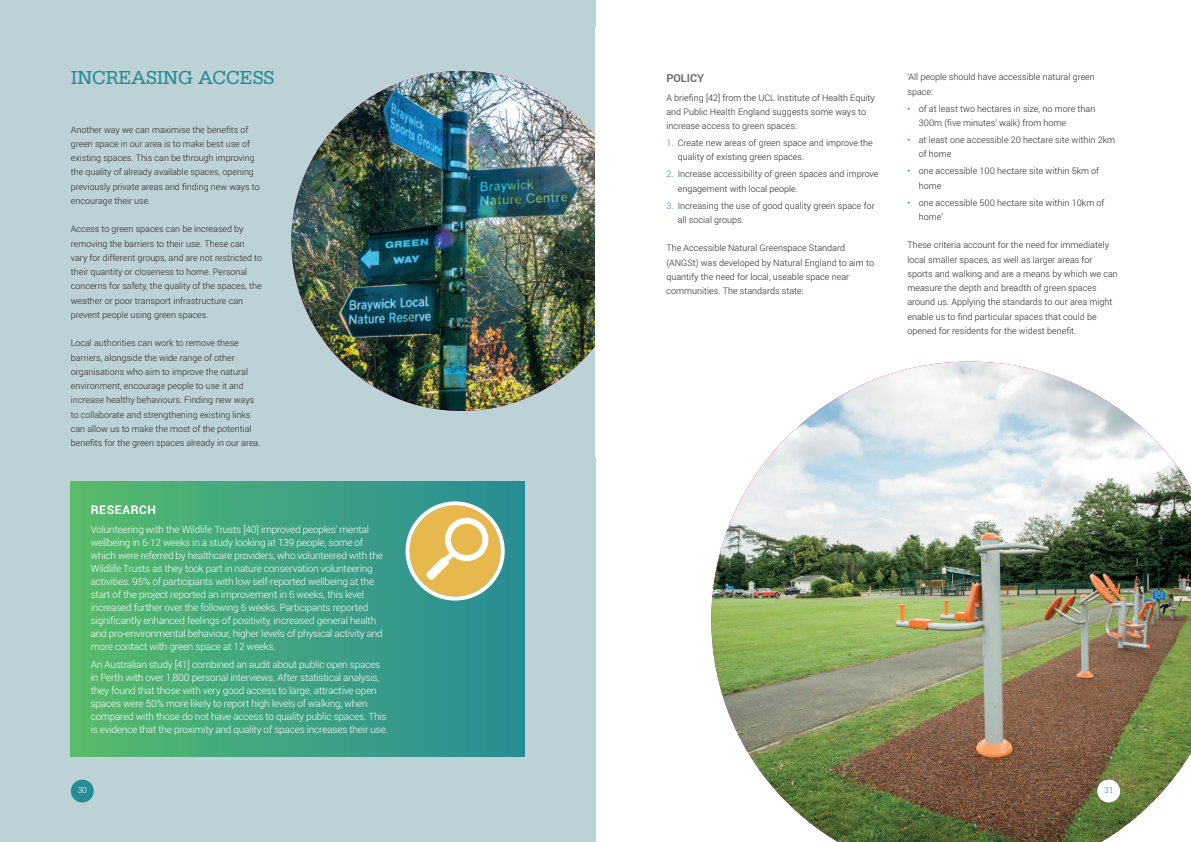
<style>
.page{position:relative;width:1191px;height:842px;background:#fff}
.page>*{position:absolute;margin:0;border:0;box-sizing:border-box;transform-origin:0 0}
.t1{font:20px "Serifa BT";letter-spacing:-.01em;color:#258c95}
.t2{font:700 12px "Roboto";letter-spacing:.05em;color:#fff}
.t3{font:700 11px "Roboto";letter-spacing:-.005em;color:#726a69}
.t4{font:300 10px/13px "Roboto";letter-spacing:-.02em;color:#fff}
.t5{font:300 9.3px "Serifa BT";color:#fff}
.t6{font:300 9.3px "Serifa BT";color:#258c95}
.t7{font:300 9px/14.2px "Roboto";color:#231f20}
.s1{color:#258c95}
</style>
<div class="page">
<div style="left:0;top:0;width:595px;height:842px;background:#bdd2d6"></div>
<div style="left:71px;top:780px;width:23px;height:22px;background:#258c95;border-radius:50%"></div>
<div style="left:71px;top:481px;width:453px;height:276px;background:linear-gradient(to right,#57ba6b,#278c97)"></div>
<svg style="left:405px;top:501px;width:100px;height:100px;background:#c1be83"></svg>
<img style="left:291px;top:71px;width:340px;height:340px;border-radius:50%">
<img style="left:711px;top:362px;width:480px;height:480px">
<div style="left:595px;top:27px;width:56px;height:429px;background:#fff"></div>
<div style="left:1097px;top:780px;width:23px;height:22px;background:#fff;border-radius:50%"></div>
<h1 class="t1" style="left:71px;top:71px;width:205px">INCREASING ACCESS</h1>
<p class="t3" style="left:666px;top:72px;width:39px">POLICY</p>
<p class="t7" style="left:666px;top:90px;width:210px">A briefing [42] from the UCL Institute of Health Equity and Public Health England suggests some ways to increase access to green spaces:</p>
<p class="t7" style="left:677px;top:136px;width:197px;text-indent:-11px"><span class="s1">1.</span> Create new areas of green space and improve the quality of existing green spaces.</p>
<p class="t7" style="left:677px;top:167px;width:202px;text-indent:-11px"><span class="s1">2.</span> Increase accessibility of green spaces and improve engagement with local people.</p>
<p class="t7" style="left:677px;top:199px;width:198px;text-indent:-11px"><span class="s1">3.</span> Increasing the use of good quality green space for all social groups.</p>
<p class="t7" style="left:666px;top:241px;width:209px">The Accessible Natural Greenspace Standard (ANGSt) was developed by Natural England to aim to quantify the need for local, useable space near communities. The standards state:</p>
<p class="t7" style="left:71px;top:123px;width:190px">Another way we can maximise the benefits of green space in our area is to make best use of existing spaces. This can be through improving the quality of already available spaces, opening previously private areas and finding new ways to encourage their use.</p>
<p class="t7" style="left:71px;top:222px;width:193px">Access to green spaces can be increased by removing the barriers to their use. These can vary for different groups, and are not restricted to their quantity or closeness to home. Personal concerns for safety, the quality of the spaces, the weather or poor transport infrastructure can prevent people using green spaces.</p>
<p class="t7" style="left:71px;top:336px;width:191px">Local authorities can work to remove these barriers, alongside the wide range of other organisations who aim to improve the natural environment, encourage people to use it and increase healthy behaviours. Finding new ways to collaborate and strengthening existing links can allow us to make the most of the potential benefits for the green spaces already in our area.</p>
<h2 class="t2" style="left:91px;top:503px;width:67px">RESEARCH</h2>
<p class="t4" style="left:91px;top:523px;width:294px">Volunteering with the Wildlife Trusts [40] improved peoples’ mental wellbeing in 6-12 weeks in a study looking at 139 people, some of which were referred by healthcare providers, who volunteered with the Wildlife Trusts as they took part in nature conservation volunteering activities. 95% of participants with low self-reported wellbeing at the start of the project reported an improvement in 6 weeks, this level increased further over the following 6 weeks. Participants reported significantly enhanced feelings of positivity, increased general health and pro-environmental behaviour, higher levels of physical activity and more contact with green space at 12 weeks.</p>
<p class="t4" style="left:91px;top:658px;width:299px">An Australian study [41] combined an audit about public open spaces in Perth with over 1,800 personal interviews. After statistical analysis, they found that those with very good access to large, attractive open spaces were 50% more likely to report high levels of walking, when compared with those do not have access to quality public spaces. This is evidence that the proximity and quality of spaces increases their use.</p>
<p class="t5" style="left:78px;top:787px;width:11px">30</p>
<p class="t7" style="left:907px;top:70px;width:189px">‘All people should have accessible natural green space:</p>
<p class="t7" style="left:918px;top:101px;width:178px;text-indent:-11px"><span class="s1">•</span> of at least two hectares in size, no more than<br>300m (five minutes’ walk) from home</p>
<p class="t7" style="left:918px;top:133px;width:198px;text-indent:-11px"><span class="s1">•</span> at least one accessible 20 hectare site within 2km of home</p>
<p class="t7" style="left:918px;top:164px;width:182px;text-indent:-11px"><span class="s1">•</span> one accessible 100 hectare site within 5km of home</p>
<p class="t7" style="left:918px;top:195px;width:187px;text-indent:-11px"><span class="s1">•</span> one accessible 500 hectare site within 10km of home’</p>
<p class="t7" style="left:907px;top:238px;width:212px">These criteria account for the need for immediately local smaller spaces, as well as larger areas for sports and walking and are a means by which we can measure the depth and breadth of green spaces around us. Applying the standards to our area might enable us to find particular spaces that could be opened for residents for the widest benefit.</p>
<p class="t6" style="left:1104px;top:787px;width:11px">31</p>
</div>
